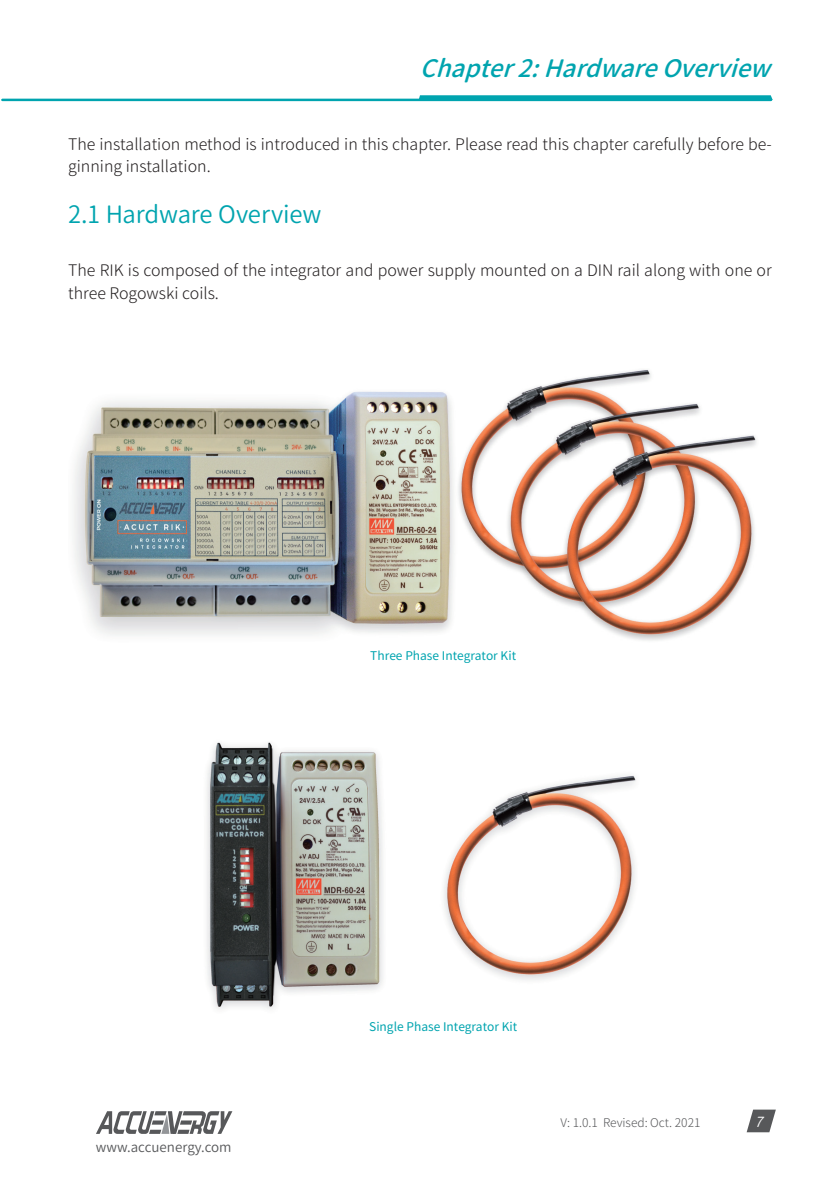
<style>
.page{position:relative;width:840px;height:1191px;background:#fff}
.page>*{position:absolute;margin:0;border:0;box-sizing:border-box;transform-origin:0 0}
.t1{font:italic 500 24px "Gen Jyuu Gothic L";color:#00a4af}
.t2{font:24px "Gen Jyuu Gothic L";letter-spacing:-.01em;color:#00a4af}
.t3{font:300 16px/22px "Gen Jyuu Gothic L";color:#231f20}
.t4{font:italic 14px "Gen Jyuu Gothic L";color:#fff}
.t5{font:13.4px "Gen Jyuu Gothic L";color:#57585a}
.t6{font:12px "Gen Jyuu Gothic L";color:#00a4af}
.t7{font:300 12px "Gen Jyuu Gothic L";letter-spacing:-.005em;color:#57585a}
</style>
<div class="page">
<hr style="left:2px;top:99px;width:768px;height:2px;background:#00a4af">
<svg style="left:418px;top:95px;width:355px;height:5px"></svg>
<svg style="left:746px;top:1109px;width:29px;height:23px"></svg>
<svg style="left:96px;top:1111px;width:136px;height:22px"></svg>
<img style="left:74px;top:370px;width:683px;height:639px">
<h1 class="t1" style="left:419px;top:51px;width:361px">Chapter2:HardwareOverview</h1>
<p class="t3" style="left:68px;top:133px;width:704px">The installation method is introduced in this chapter. Please read this chapter carefully before be&shy;ginning installation.</p>
<h1 class="t2" style="left:68px;top:197px;width:255px">2.1 Hardware Overview</h1>
<p class="t3" style="left:68px;top:258px;width:704px;line-height:23px">The RIK is composed of the integrator and power supply mounted on a DIN rail along with one or three Rogowski coils.</p>
<p class="t6" style="left:370px;top:646px;width:147px">Three Phase Integrator Kit</p>
<p class="t5" style="left:96px;top:1137px;width:137px">www.accuenergy.com</p>
<p class="t6" style="left:369px;top:1018px;width:150px">Single Phase Integrator Kit</p>
<p class="t7" style="left:560px;top:1113px;width:141px">V: 1.0.1 Revised: Oct. 2021</p>
<p class="t4" style="left:754px;top:1111px;width:15px">7</p>
</div>
